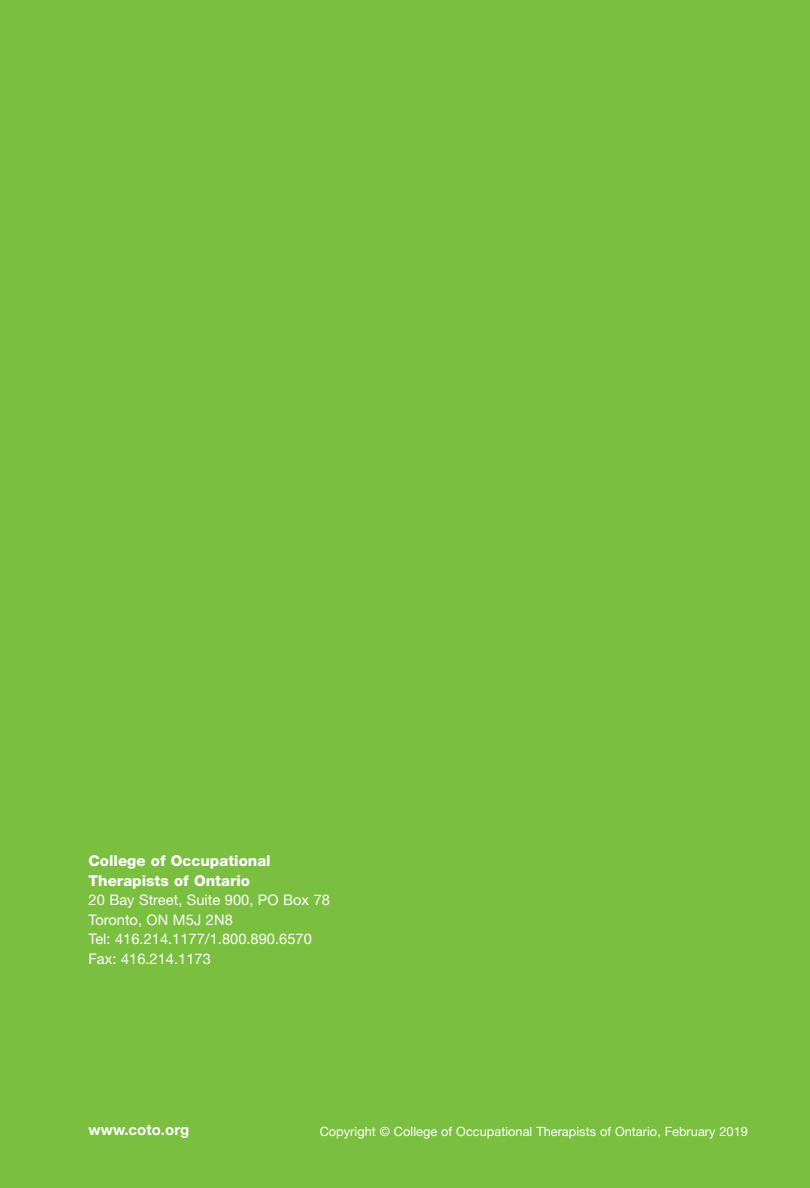
<style>
.page{position:relative;width:810px;height:1188px;background:#7bbf41}
.page>*{position:absolute;margin:0;border:0;box-sizing:border-box;transform-origin:0 0}
.t1{font:800 15px/19.5px "Helvetica Neue LT Std";color:#fff}
.t2{font:700 15px "Helvetica Neue LT Std";color:#fff}
.t3{font:14.7px/19.5px "Helvetica Neue";color:#fff}
.t4{font:12.75px "Helvetica Neue";color:#fff}
</style>
<div class="page">
<p class="t1" style="left:89px;top:851px;width:184px">College of Occupational<br>Therapists of Ontario</p>
<p class="t3" style="left:89px;top:890px;width:243px">20 Bay Street, Suite 900, PO Box 78<br>Toronto, ON M5J 2N8<br>Tel: 416.214.1177/1.800.890.6570<br>Fax: 416.214.1173</p>
<p class="t2" style="left:89px;top:1120px;width:102px">www.coto.org</p>
<p class="t4" style="left:320px;top:1124px;width:430px">Copyright © College of Occupational Therapists of Ontario, February 2019</p>
</div>
